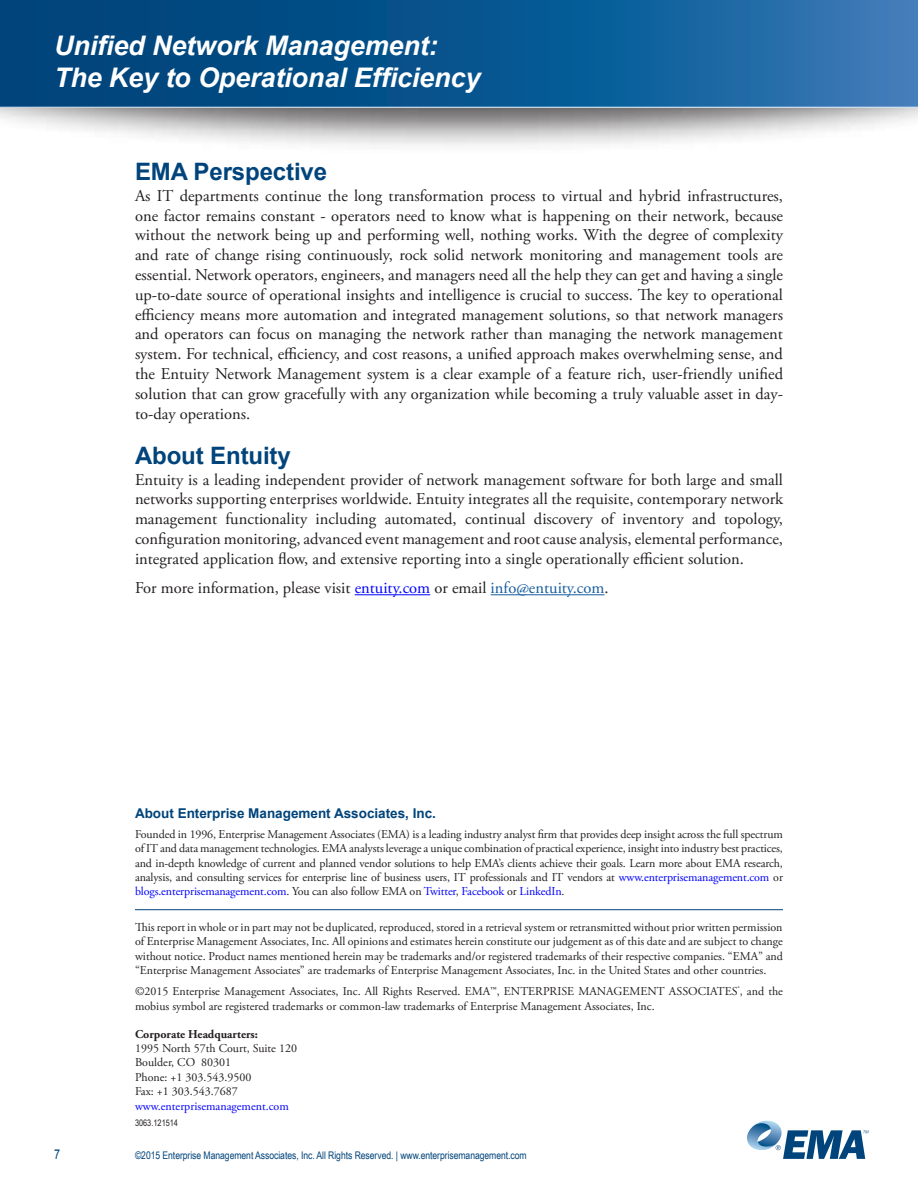
<style>
.page{position:relative;width:918px;height:1188px;background:#fff}
.page>*{position:absolute;margin:0;border:0;box-sizing:border-box;transform-origin:0 0}
.t1{font:italic 700 27px/32.4px "Arial";letter-spacing:-.005em;color:#fff}
.Heading_1{font:700 24px "Arial";letter-spacing:-.005em;color:#00447b}
.t2{font:16.5px/19.8px "Adobe Garamond Pro";color:#231f20;text-align:justify}
.t3{font:700 13.5px "Arial";color:#00447b}
.t4{font:13.5px "Arial";color:#00447b;scale:.8 1}
.t5{font:12px/14.4px "Adobe Garamond Pro";color:#231f20;text-align:justify}
.t6{font:10.5px "Arial Narrow";letter-spacing:-.005em;color:#00447b}
.t7{font:9px "Arial Narrow";color:#231f20}
.s1{color:#00f}
.s2{color:#175d9e}
.s3{font-weight:700}
</style>
<div class="page">
<div style="left:0;top:0;width:918px;height:155px;background:#231f20;opacity:.75"></div>
<svg style="left:0;top:0;width:918px;height:108px;background:#105993"></svg>
<svg style="left:747px;top:1121px;width:122px;height:38px"></svg>
<hr style="left:355px;top:594px;width:75px;height:1px;background:#00f">
<hr style="left:491px;top:594px;width:114px;height:1px;background:#175d9e">
<hr style="left:135px;top:909px;width:648px;height:1px;background:#00447b">
<h1 class="t1" style="left:54px;top:30px;width:428px">Unified Network Management:<br>The Key to Operational Efficiency</h1>
<p class="Heading_1" style="left:135px;top:155px;width:194px">EMA Perspective</p>
<p class="t2" style="left:135px;top:186px;width:650px">As IT departments continue the long transformation process to virtual and hybrid infrastructures, one factor remains constant - operators need to know what is happening on their network, because without the network being up and performing well, nothing works. With the degree of complexity and rate of change rising continuously, rock solid network monitoring and management tools are essential. Network operators, engineers, and managers need all the help they can get and having a single up-to-date source of operational insights and intelligence is crucial to success. The key to operational efficiency means more automation and integrated management solutions, so that network managers and operators can focus on managing the network rather than managing the network management system. For technical, efficiency, and cost reasons, a unified approach makes overwhelming sense, and the Entuity Network Management system is a clear example of a feature rich, user-friendly unified solution that can grow gracefully with any organization while becoming a truly valuable asset in day&shy;to-day operations.</p>
<p class="Heading_1" style="left:135px;top:439px;width:157px">About Entuity</p>
<p class="t2" style="left:135px;top:470px;width:650px">Entuity is a leading independent provider of network management software for both large and small networks supporting enterprises worldwide. Entuity integrates all the requisite, contemporary network management functionality including automated, continual discovery of inventory and topology, configuration monitoring, advanced event management and root cause analysis, elemental performance, integrated application flow, and extensive reporting into a single operationally efficient solution.</p>
<p class="t2" style="left:135px;top:579px;width:475px">For more information, please visit <span class="s1">entuity.com</span> or email <span class="s2">info@entuity.com</span>.</p>
<p class="t3" style="left:135px;top:804px;width:303px">About Enterprise Management Associates, Inc.</p>
<p class="t5" style="left:135px;top:827px;width:650px">Founded in 1996, Enterprise Management Associates (EMA) is a leading industry analyst firm that provides deep insight across the full spectrum of IT and data management technologies. EMA analysts leverage a unique combination of practical experience, insight into industry best practices, and in-depth knowledge of current and planned vendor solutions to help EMA’s clients achieve their goals. Learn more about EMA research, analysis, and consulting services for enterprise line of business users, IT professionals and IT vendors at <span class="s1">www.enterprisemanagement.com</span> or <span class="s1">blogs.enterprisemanagement.com</span>. You can also follow EMA on <span class="s1">Twitter</span>, <span class="s1">Facebook</span> or <span class="s1">LinkedIn</span>.</p>
<p class="t5" style="left:135px;top:920px;width:650px">This report in whole or in part may not be duplicated, reproduced, stored in a retrieval system or retransmitted without prior written permission of Enterprise Management Associates, Inc. All opinions and estimates herein constitute our judgement as of this date and are subject to change without notice. Product names mentioned herein may be trademarks and/or registered trademarks of their respective companies. “EMA” and “Enterprise Management Associates” are trademarks of Enterprise Management Associates, Inc. in the United States and other countries.</p>
<p class="t5" style="left:135px;top:985px;width:650px">©2015 Enterprise Management Associates, Inc. All Rights Reserved. EMA™, ENTERPRISE MANAGEMENT ASSOCIATES<sup>®</sup>, and the mobius symbol are registered trademarks or common-law trademarks of Enterprise Management Associates, Inc.</p>
<p class="t5" style="left:135px;top:1027px;width:164px;text-align:left"><span class="s3">Corporate Headquarters:<br></span>1995 North 57th Court, Suite 120<br>Boulder, CO 80301<br>Phone: +1 303.543.9500<br>Fax: +1 303.543.7687 <span class="s1">www.enterprisemanagement.com</span></p>
<p class="t7" style="left:135px;top:1116px;width:45px">3063.121514</p>
<p class="t4" style="left:54px;top:1145px;width:9px">7</p>
<p class="t6" style="left:135px;top:1147px;width:393px">©2015 Enterprise Management Associates, Inc. All Rights Reserved. | www.enterprisemanagement.com</p>
</div>
